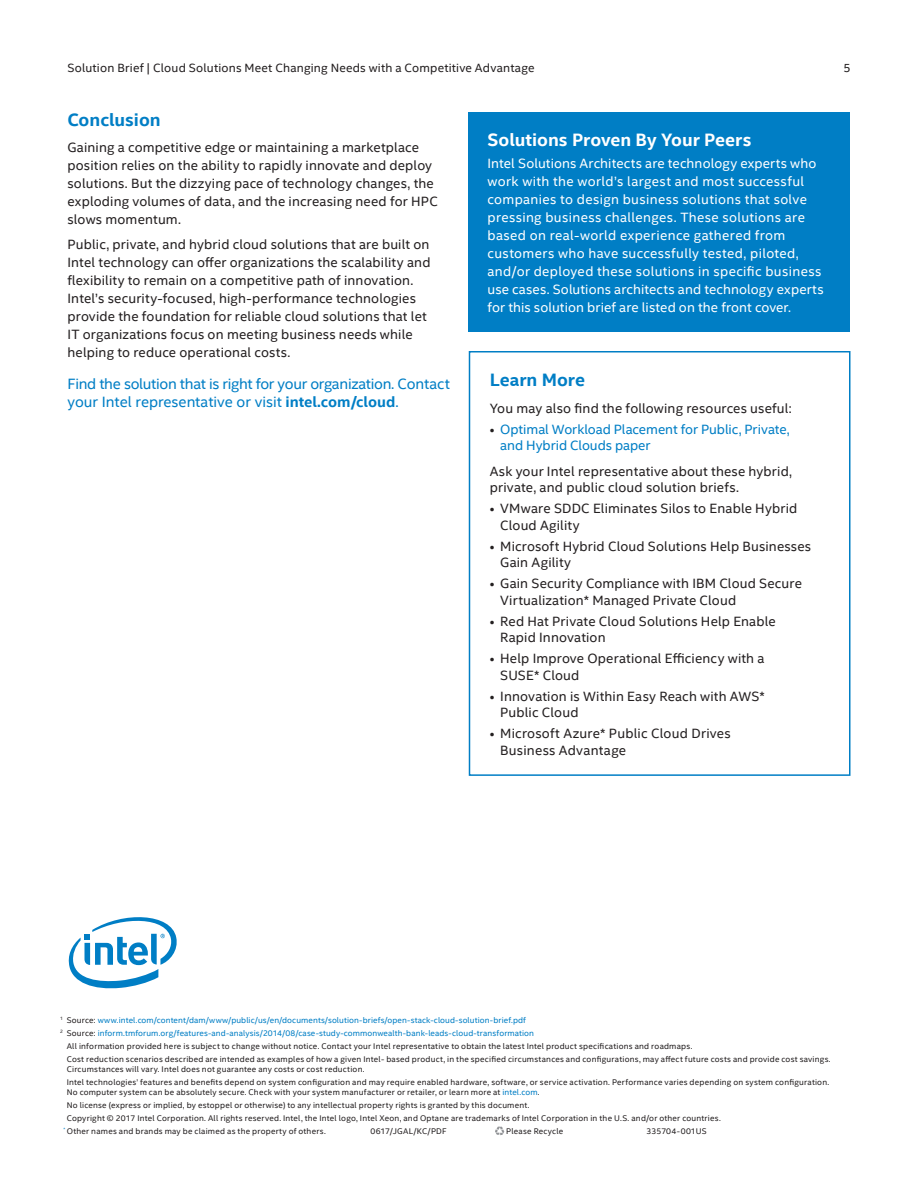
<style>
.page{position:relative;width:918px;height:1188px;background:#fff}
.page>*{position:absolute;margin:0;border:0;box-sizing:border-box;transform-origin:0 0}
.Callout_Box_Title{font:700 18px "Intel Clear";color:#fff}
.Heading_1{font:700 18px "Intel Clear";color:#007ec5}
.Blue_Outline_Box_Hea{font:700 18px "Intel Clear";letter-spacing:.005em;color:#007ec5}
.Call_to_Action{font:15px/18px "Intel Clear";letter-spacing:-.02em;color:#007ec5}
.Body_Text{font:13.5px/18px "Intel Clear";letter-spacing:.01em;color:#231f20}
.Callout_Box_Text{font:13.5px/18px "Intel Clear";letter-spacing:.025em;color:#fff}
.Blue_Outline_Box_Tex{font:13.5px/16.5px "Intel Clear";letter-spacing:.01em;color:#231f20}
.t1{font:13.5px/16.5px "Intel Clear";color:#007ec5}
.t2{font:12px "Intel Clear";letter-spacing:.015em;color:#231f20}
.Footnotes_and_Legal{font:8.25px/9.8px "Intel Clear";letter-spacing:.025em;color:#231f20}
.Footnotes_and_Legal-2{font:8.25px "Intel Clear";letter-spacing:.01em;color:#007ec5}
.Footnotes_and_Legal-3{font:8.25px "Intel Clear";letter-spacing:.005em;color:#231f20}
.s1{font-weight:700}
.s2{color:#231f20}
.s3{color:#007ec5}
</style>
<div class="page">
<svg style="left:68px;top:917px;width:109px;height:72px"></svg>
<svg style="left:495px;top:1126px;width:9px;height:10px"></svg>
<div style="left:468px;top:112px;width:382px;height:220px;background:#007ec5"></div>
<div style="left:469px;top:351px;width:381px;height:425px;border:2px solid #007ec5"></div>
<h3 class="t2" style="left:68px;top:60px;width:469px">Solution Brief | Cloud Solutions Meet Changing Needs with a Competitive Advantage</h3>
<h3 class="t2" style="left:843px;top:60px;width:9px">5</h3>
<p class="Heading_1" style="left:68px;top:108px;width:95px">Conclusion</p>
<p class="Body_Text" style="left:68px;top:138px;width:372px">Gaining a competitive edge or maintaining a marketplace position relies on the ability to rapidly innovate and deploy solutions. But the dizzying pace of technology changes, the exploding volumes of data, and the increasing need for HPC slows momentum.</p>
<p class="Body_Text" style="left:68px;top:235px;width:365px">Public, private, and hybrid cloud solutions that are built on Intel technology can offer organizations the scalability and flexibility to remain on a competitive path of innovation.<br>Intel’s security-focused, high-performance technologies provide the foundation for reliable cloud solutions that let IT organizations focus on meeting business needs while helping to reduce operational costs.</p>
<p class="Call_to_Action" style="left:68px;top:374px;width:384px">Find the solution that is right for your organization. Contact your Intel representative or visit <span class="s1">intel.com/cloud</span>.</p>
<p class="Callout_Box_Title" style="left:488px;top:127px;width:265px">Solutions Proven By Your Peers</p>
<p class="Callout_Box_Text" style="left:488px;top:154px;width:338px">Intel Solutions Architects are technology experts who work with the world’s largest and most successful companies to design business solutions that solve pressing business challenges. These solutions are based on real-world experience gathered from customers who have successfully tested, piloted, and/or deployed these solutions in specific business use cases. Solutions architects and technology experts for this solution brief are listed on the front cover.</p>
<p class="Blue_Outline_Box_Hea" style="left:490px;top:367px;width:97px">Learn More</p>
<p class="Blue_Outline_Box_Tex" style="left:490px;top:400px;width:304px">You may also find the following resources useful:</p>
<p class="t1" style="left:500px;top:421px;width:291px;text-indent:-10px"><span class="s2">•</span> Optimal Workload Placement for Public, Private, and Hybrid Clouds paper</p>
<p class="Blue_Outline_Box_Tex" style="left:490px;top:463px;width:304px">Ask your Intel representative about these hybrid, private, and public cloud solution briefs.</p>
<p class="Body_Text" style="left:500px;top:500px;width:299px;line-height:16.5px;text-indent:-10px">• VMware SDDC Eliminates Silos to Enable Hybrid<br>Cloud Agility</p>
<p class="Body_Text" style="left:500px;top:538px;width:312px;line-height:16.5px;text-indent:-10px">• Microsoft Hybrid Cloud Solutions Help Businesses<br>Gain Agility</p>
<p class="Body_Text" style="left:500px;top:575px;width:303px;line-height:16.5px;text-indent:-10px">• Gain Security Compliance with IBM Cloud Secure<br>Virtualization* Managed Private Cloud</p>
<p class="Body_Text" style="left:500px;top:613px;width:277px;line-height:16.5px;text-indent:-10px">• Red Hat Private Cloud Solutions Help Enable<br>Rapid Innovation</p>
<p class="Body_Text" style="left:500px;top:650px;width:266px;line-height:16.5px;text-indent:-10px">• Help Improve Operational Efficiency with a<br>SUSE* Cloud</p>
<p class="Body_Text" style="left:500px;top:688px;width:266px;line-height:16.5px;text-indent:-10px">• Innovation is Within Easy Reach with AWS*<br>Public Cloud</p>
<p class="Body_Text" style="left:500px;top:725px;width:232px;line-height:16.5px;text-indent:-10px">• Microsoft Azure* Public Cloud Drives<br>Business Advantage</p>
<p class="Footnotes_and_Legal-2" style="left:60px;top:1014px;width:468px"><sup>1</sup> <span class="s2">Source:</span> www.intel.com/content/dam/www/public/us/en/documents/solution-briefs/open-stack-cloud-solution-brief.pdf</p>
<p class="Footnotes_and_Legal-2" style="left:60px;top:1027px;width:476px"><sup>2</sup> <span class="s2">Source:</span> inform.tmforum.org/features-and-analysis/2014/08/case-study-commonwealth-bank-leads-cloud-transformation</p>
<p class="Footnotes_and_Legal" style="left:67px;top:1041px;width:627px">All information provided here is subject to change without notice. Contact your Intel representative to obtain the latest Intel product specifications and roadmaps.</p>
<p class="Footnotes_and_Legal" style="left:67px;top:1054px;width:766px">Cost reduction scenarios described are intended as examples of how a given Intel- based product, in the specified circumstances and configurations, may affect future costs and provide cost savings.<br>Circumstances will vary. Intel does not guarantee any costs or cost reduction.</p>
<p class="Footnotes_and_Legal" style="left:67px;top:1077px;width:764px">Intel technologies’ features and benefits depend on system configuration and may require enabled hardware, software, or service activation. Performance varies depending on system configuration.<br>No computer system can be absolutely secure. Check with your system manufacturer or retailer, or learn more at <span class="s3">intel.com</span>.</p>
<p class="Footnotes_and_Legal" style="left:67px;top:1100px;width:464px">No license (express or implied, by estoppel or otherwise) to any intellectual property rights is granted by this document.</p>
<p class="Footnotes_and_Legal" style="left:67px;top:1113px;width:656px">Copyright © 2017 Intel Corporation. All rights reserved. Intel, the Intel logo, Intel Xeon, and Optane are trademarks of Intel Corporation in the U.S. and/or other countries.</p>
<p class="Footnotes_and_Legal" style="left:64px;top:1126px;width:264px"><sup>*</sup> Other names and brands may be claimed as the property of others.</p>
<p class="Footnotes_and_Legal" style="left:370px;top:1126px;width:78px">0617/JGAL/KC/PDF</p>
<p class="Footnotes_and_Legal" style="left:506px;top:1126px;width:59px">Please Recycle</p>
<p class="Footnotes_and_Legal-3" style="left:646px;top:1125px;width:62px">335704-001US</p>
</div>
